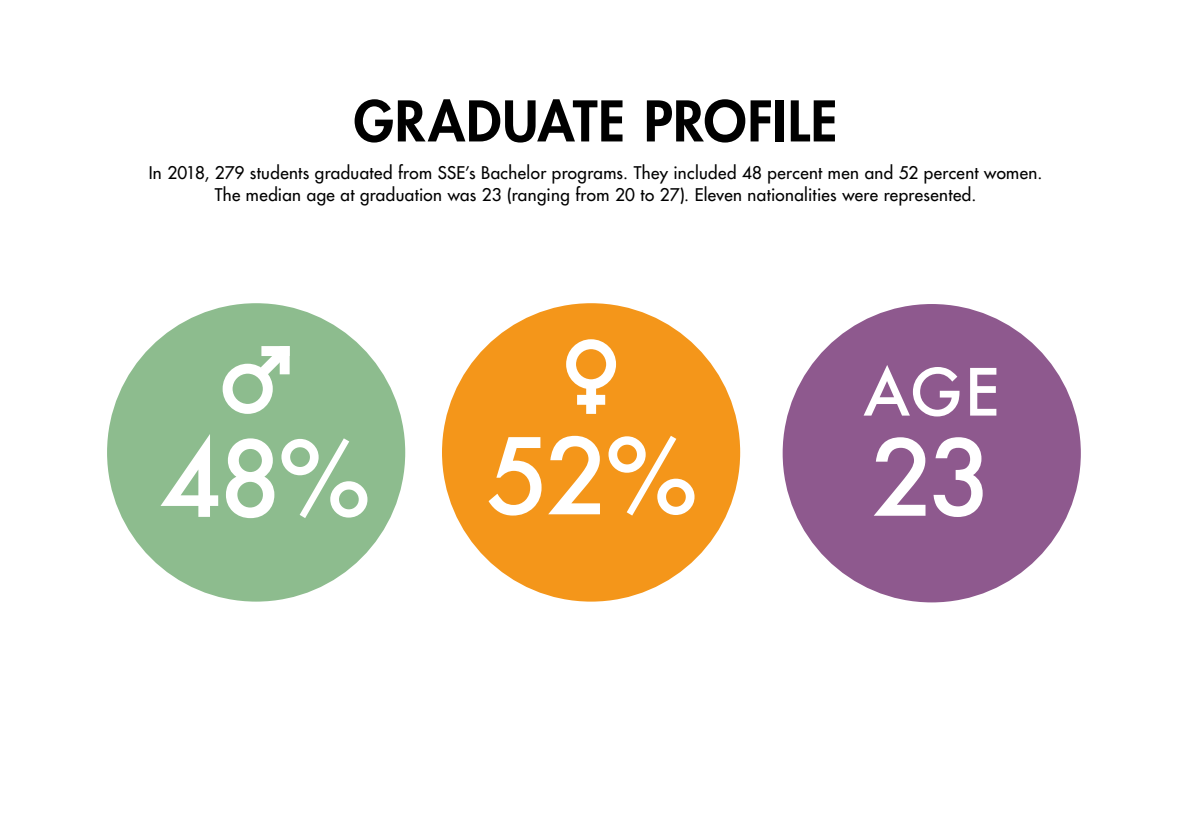
<style>
.page{position:relative;width:1191px;height:840px;background:#fff}
.page>*{position:absolute;margin:0;border:0;box-sizing:border-box;transform-origin:0 0}
.t1{font:500 102.2px "Futura";color:#fff}
.t2{font:500 63.2px "Futura";color:#fff}
.t3{font:800 54.4px "Futura Std";letter-spacing:.02em;color:#000}
.t4{font:500 17px "Futura Std";letter-spacing:.02em;color:#000}
</style>
<div class="page">
<div style="left:442px;top:303px;width:298px;height:298px;background:#f4961a;border-radius:50%"></div>
<div style="left:566px;top:339px;width:50px;height:50px;border:10px solid #fff;border-radius:50%"></div>
<div style="left:586px;top:385px;width:10px;height:28px;background:#fff"></div>
<div style="left:577px;top:394px;width:28px;height:10px;background:#fff"></div>
<div style="left:107px;top:303px;width:298px;height:298px;background:#8dbc8e;border-radius:50%"></div>
<div style="left:223px;top:363px;width:50px;height:50px;border:10px solid #fff;border-radius:50%"></div>
<svg style="left:250px;top:356px;width:40px;height:29px"></svg>
<div style="left:280px;top:346px;width:10px;height:28px;background:#fff"></div>
<div style="left:261px;top:346px;width:29px;height:10px;background:#fff"></div>
<div style="left:782px;top:304px;width:298px;height:298px;background:#8e598e;border-radius:50%"></div>
<p class="t3" style="left:353px;top:87px;width:485px">GRADUATE PROFILE</p>
<p class="t4" style="left:149px;top:162px;width:895px">In 2018, 279 students graduated from SSE’s Bachelor programs. They included 48 percent men and 52 percent women.</p>
<p class="t4" style="left:215px;top:184px;width:763px">The median age at graduation was 23 (ranging from 20 to 27). Eleven nationalities were represented.</p>
<p class="t1" style="left:160px;top:408px;width:213px">48%</p>
<p class="t1" style="left:486px;top:406px;width:213px">52%</p>
<p class="t2" style="left:863px;top:348px;width:138px">AGE</p>
<p class="t1" style="left:871px;top:407px;width:123px">23</p>
</div>
